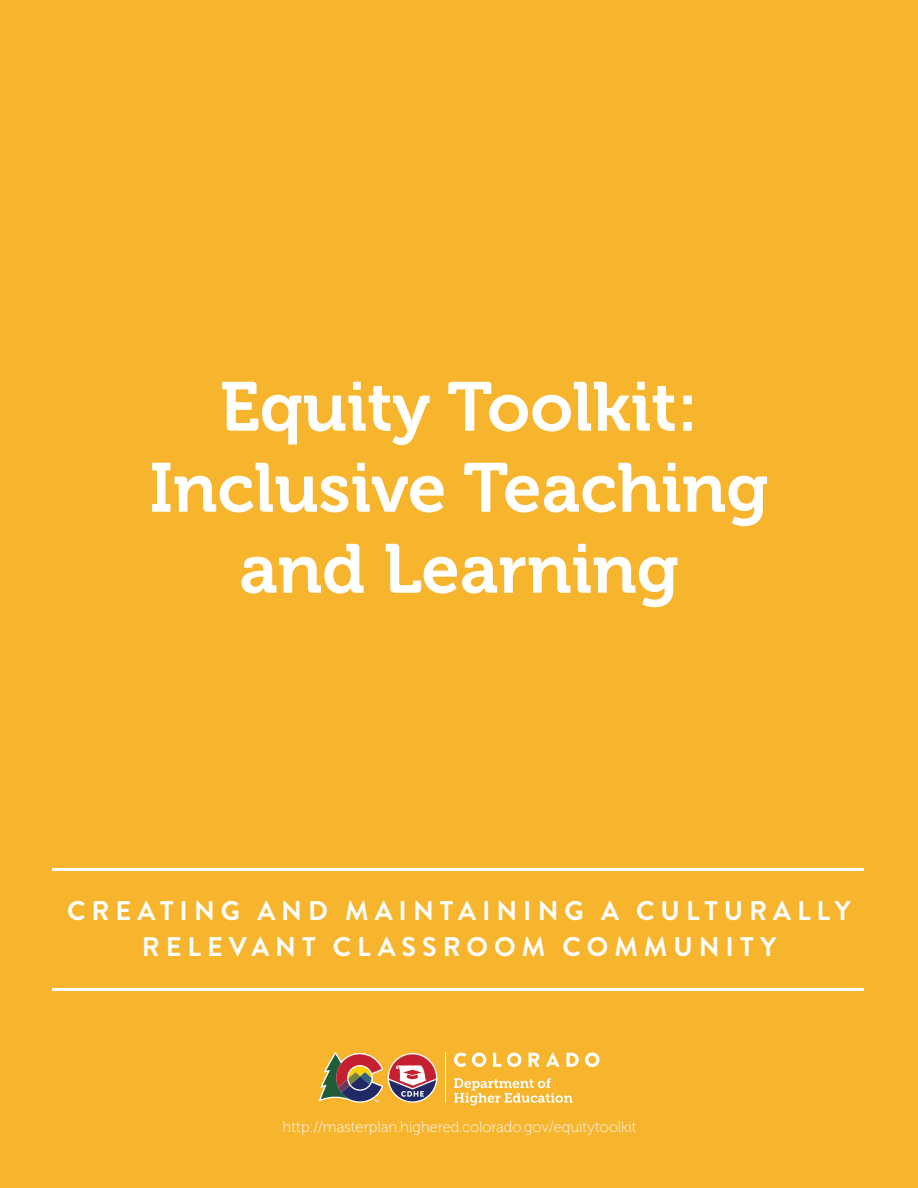
<style>
.page{position:relative;width:918px;height:1188px;background:#f7b42d}
.page>*{position:absolute;margin:0;border:0;box-sizing:border-box;transform-origin:0 0}
.t1{font:69px/81px "Museo 700";color:#fff;text-align:center}
.t2{font:700 27px/36px "Brandon Grotesque";letter-spacing:.22em;color:#fff;text-align:center}
.t3{font:15px "Museo 100";color:#fff}
</style>
<div class="page">
<svg style="left:454px;top:1053px;width:12px;height:14px"></svg>
<svg style="left:472px;top:1053px;width:14px;height:14px"></svg>
<svg style="left:493px;top:1053px;width:8px;height:14px"></svg>
<svg style="left:507px;top:1053px;width:14px;height:14px"></svg>
<svg style="left:529px;top:1053px;width:10px;height:14px"></svg>
<svg style="left:566px;top:1053px;width:13px;height:14px"></svg>
<svg style="left:585px;top:1053px;width:15px;height:14px"></svg>
<svg style="left:546px;top:1053px;width:14px;height:14px"></svg>
<svg style="left:454px;top:1078px;width:119px;height:27px"></svg>
<hr style="left:445px;top:1053px;width:1px;height:50px;background:#fff">
<svg style="left:388px;top:1053px;width:49px;height:50px"></svg>
<svg style="left:389px;top:1054px;width:47px;height:47px;background:#b87776"></svg>
<svg style="left:318px;top:1052px;width:65px;height:51px"></svg>
<hr style="left:52px;top:868px;width:812px;height:3px;background:#fff">
<hr style="left:52px;top:988px;width:812px;height:3px;background:#fff">
<h1 class="t1" style="left:149px;top:367px;width:621px">Equity Toolkit:<br>Inclusive Teaching and Learning</h1>
<h2 class="t2" style="left:67px;top:893px;width:785px">CREATING AND MAINTAINING A CULTURALLY<br>RELEVANT CLASSROOM COMMUNITY</h2>
<p class="t3" style="left:283px;top:1119px;width:356px">http://masterplan.highered.colorado.gov/equitytoolkit</p>
</div>
